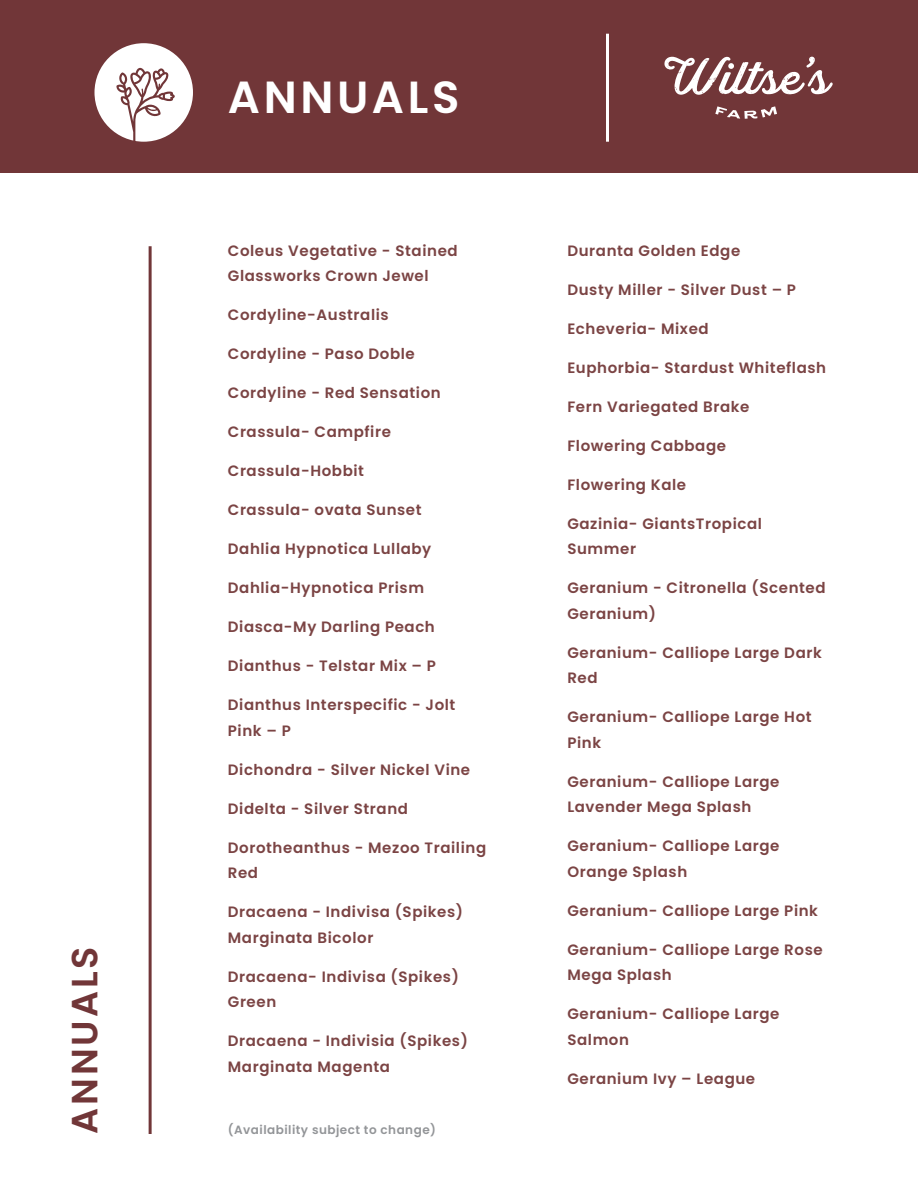
<style>
.page{position:relative;width:918px;height:1188px;background:#fff}
.page>*{position:absolute;margin:0;border:0;box-sizing:border-box;transform-origin:0 0}
.t1{font:600 45px "Poppins";letter-spacing:.08em;color:#fff}
.t2{font:600 36.45px "Poppins";letter-spacing:.08em;color:#713638}
.t3{font:600 15px/25.5px "Poppins";letter-spacing:.04em;color:#7b4444}
.t4{font:600 12px "Poppins";letter-spacing:.04em;color:#939598}
</style>
<div class="page">
<div style="left:0;top:0;width:918px;height:173px;background:#713638"></div>
<div style="left:94px;top:43px;width:99px;height:99px;background:#fff;border-radius:50%"></div>
<hr style="left:149px;top:246px;width:3px;height:888px;background:#713638">
<svg style="left:715px;top:106px;width:62px;height:13px"></svg>
<svg style="left:664px;top:57px;width:169px;height:38px"></svg>
<hr style="left:606px;top:34px;width:3px;height:108px;background:#fff">
<svg style="left:116px;top:68px;width:59px;height:74px"></svg>
<h2 class="t2" style="left:64px;top:1134px;width:189px;rotate:-90deg">ANNUALS</h2>
<h1 class="t1" style="left:228px;top:71px;width:233px">ANNUALS</h1>
<p class="t3" style="left:228px;top:238px;width:231px">Coleus Vegetative - Stained<br>Glassworks Crown Jewel</p>
<p class="t3" style="left:228px;top:302px;width:162px">Cordyline-Australis</p>
<p class="t3" style="left:228px;top:341px;width:188px">Cordyline - Paso Doble</p>
<p class="t3" style="left:228px;top:380px;width:214px">Cordyline - Red Sensation</p>
<p class="t3" style="left:228px;top:419px;width:165px">Crassula- Campfire</p>
<p class="t3" style="left:228px;top:458px;width:138px">Crassula-Hobbit</p>
<p class="t3" style="left:228px;top:497px;width:195px">Crassula- ovata Sunset</p>
<p class="t3" style="left:228px;top:536px;width:205px">Dahlia Hypnotica Lullaby</p>
<p class="t3" style="left:228px;top:575px;width:198px">Dahlia-Hypnotica Prism</p>
<p class="t3" style="left:228px;top:614px;width:209px">Diasca-My Darling Peach</p>
<p class="t3" style="left:228px;top:653px;width:210px">Dianthus - Telstar Mix – P</p>
<p class="t3" style="left:228px;top:692px;width:229px">Dianthus Interspecific - Jolt<br>Pink – P</p>
<p class="t3" style="left:228px;top:757px;width:244px">Dichondra - Silver Nickel Vine</p>
<p class="t3" style="left:228px;top:796px;width:182px">Didelta - Silver Strand</p>
<p class="t3" style="left:228px;top:835px;width:260px">Dorotheanthus - Mezoo Trailing<br>Red</p>
<p class="t3" style="left:228px;top:899px;width:237px">Dracaena - Indivisa (Spikes)<br>Marginata Bicolor</p>
<p class="t3" style="left:228px;top:964px;width:233px">Dracaena- Indivisa (Spikes)<br>Green</p>
<p class="t3" style="left:228px;top:1028px;width:242px">Dracaena - Indivisia (Spikes)<br>Marginata Magenta</p>
<p class="t4" style="left:228px;top:1123px;width:210px">(Availability subject to change)</p>
<p class="t3" style="left:567px;top:238px;width:174px">Duranta Golden Edge</p>
<p class="t3" style="left:567px;top:277px;width:230px">Dusty Miller - Silver Dust – P</p>
<p class="t3" style="left:567px;top:316px;width:143px">Echeveria- Mixed</p>
<p class="t3" style="left:567px;top:355px;width:260px">Euphorbia- Stardust Whiteflash</p>
<p class="t3" style="left:567px;top:394px;width:184px">Fern Variegated Brake</p>
<p class="t3" style="left:567px;top:433px;width:160px">Flowering Cabbage</p>
<p class="t3" style="left:567px;top:472px;width:120px">Flowering Kale</p>
<p class="t3" style="left:567px;top:511px;width:196px">Gazinia- GiantsTropical<br>Summer</p>
<p class="t3" style="left:567px;top:575px;width:260px">Geranium - Citronella (Scented<br>Geranium)</p>
<p class="t3" style="left:567px;top:640px;width:256px">Geranium- Calliope Large Dark<br>Red</p>
<p class="t3" style="left:567px;top:704px;width:246px">Geranium- Calliope Large Hot<br>Pink</p>
<p class="t3" style="left:567px;top:769px;width:214px">Geranium- Calliope Large<br>Lavender Mega Splash</p>
<p class="t3" style="left:567px;top:833px;width:214px">Geranium- Calliope Large<br>Orange Splash</p>
<p class="t3" style="left:567px;top:898px;width:252px">Geranium- Calliope Large Pink</p>
<p class="t3" style="left:567px;top:937px;width:257px">Geranium- Calliope Large Rose<br>Mega Splash</p>
<p class="t3" style="left:567px;top:1001px;width:214px">Geranium- Calliope Large<br>Salmon</p>
<p class="t3" style="left:567px;top:1066px;width:189px">Geranium Ivy – League</p>
</div>
